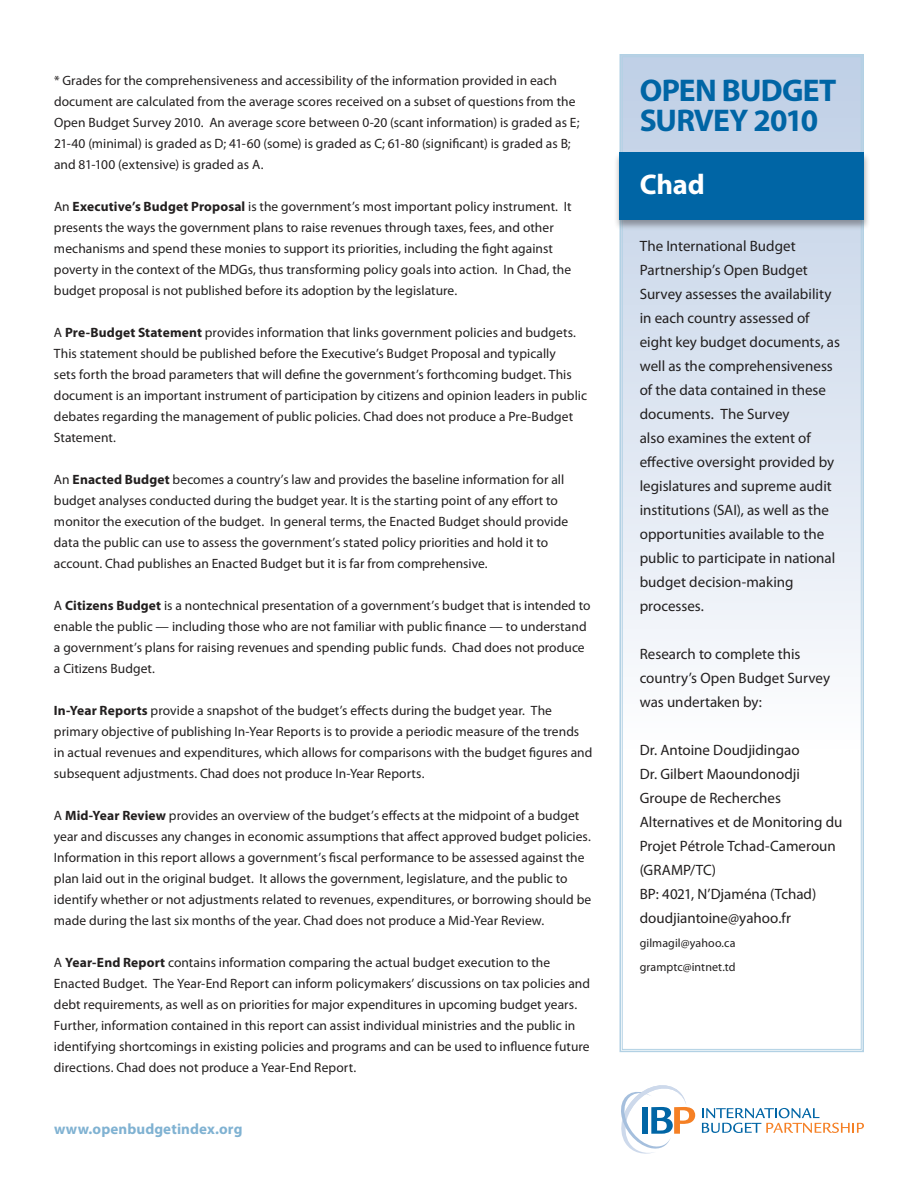
<style>
.page{position:relative;width:918px;height:1188px;background:#fff}
.page>*{position:absolute;margin:0;border:0;box-sizing:border-box;transform-origin:0 0}
.t1{font:700 31.5px/30px "Myriad Pro";letter-spacing:-.025em;color:#0065a5}
.t2{font:700 28.5px "Myriad Pro";color:#fff}
.t3{font:15px/24px "Myriad Pro";color:#221f1f}
.t4{font:700 15px "Myriad Pro";letter-spacing:.01em;color:#80b2d2}
.t5{font:13.5px/21px "Myriad Pro";letter-spacing:.005em;color:#221f1f}
.t6{font:12px/24px "Myriad Pro";letter-spacing:.005em;color:#221f1f}
.s1{font-weight:700}
</style>
<div class="page">
<svg style="left:619px;top:54px;width:245px;height:999px"></svg>
<svg style="left:621px;top:1085px;width:74px;height:69px"></svg>
<svg style="left:702px;top:1108px;width:162px;height:25px"></svg>
<div style="left:613px;top:151px;width:257px;height:80px;background:#221f1f;opacity:.4"></div>
<div style="left:620px;top:152px;width:244px;height:68px;background:#0065a5"></div>
<p class="t5" style="left:54px;top:71px;width:527px">* Grades for the comprehensiveness and accessibility of the information provided in each document are calculated from the average scores received on a subset of questions from the Open Budget Survey 2010. An average score between 0-20 (scant information) is graded as E; 21-40 (minimal) is graded as D; 41-60 (some) is graded as C; 61-80 (significant) is graded as B; and 81-100 (extensive) is graded as A.</p>
<p class="t5" style="left:54px;top:197px;width:519px">An <span class="s1">Executive’s Budget Proposal</span> is the government’s most important policy instrument. It presents the ways the government plans to raise revenues through taxes, fees, and other mechanisms and spend these monies to support its priorities, including the fight against poverty in the context of the MDGs, thus transforming policy goals into action. In Chad, the budget proposal is not published before its adoption by the legislature.</p>
<p class="t5" style="left:54px;top:323px;width:535px">A <span class="s1">Pre-Budget Statement</span> provides information that links government policies and budgets.<br>This statement should be published before the Executive’s Budget Proposal and typically<br>sets forth the broad parameters that will define the government’s forthcoming budget. This document is an important instrument of participation by citizens and opinion leaders in public debates regarding the management of public policies. Chad does not produce a Pre-Budget Statement.</p>
<p class="t5" style="left:54px;top:470px;width:516px">An <span class="s1">Enacted Budget</span> becomes a country’s law and provides the baseline information for all budget analyses conducted during the budget year. It is the starting point of any effort to monitor the execution of the budget. In general terms, the Enacted Budget should provide data the public can use to assess the government’s stated policy priorities and hold it to account. Chad publishes an Enacted Budget but it is far from comprehensive.</p>
<p class="t5" style="left:54px;top:596px;width:538px">A <span class="s1">Citizens Budget</span> is a nontechnical presentation of a government’s budget that is intended to enable the public — including those who are not familiar with public finance — to understand a government’s plans for raising revenues and spending public funds. Chad does not produce a Citizens Budget.</p>
<p class="t5" style="left:54px;top:701px;width:540px"><span class="s1">In-Year Reports</span> provide a snapshot of the budget’s effects during the budget year. The primary objective of publishing In-Year Reports is to provide a periodic measure of the trends in actual revenues and expenditures, which allows for comparisons with the budget figures and subsequent adjustments. Chad does not produce In-Year Reports.</p>
<p class="t5" style="left:54px;top:806px;width:539px">A <span class="s1">Mid-Year Review</span> provides an overview of the budget’s effects at the midpoint of a budget year and discusses any changes in economic assumptions that affect approved budget policies.<br>Information in this report allows a government’s fiscal performance to be assessed against the plan laid out in the original budget. It allows the government, legislature, and the public to identify whether or not adjustments related to revenues, expenditures, or borrowing should be made during the last six months of the year. Chad does not produce a Mid-Year Review.</p>
<p class="t5" style="left:54px;top:953px;width:538px">A <span class="s1">Year-End Report</span> contains information comparing the actual budget execution to the Enacted Budget. The Year-End Report can inform policymakers’ discussions on tax policies and debt requirements, as well as on priorities for major expenditures in upcoming budget years.<br>Further, information contained in this report can assist individual ministries and the public in identifying shortcomings in existing policies and programs and can be used to influence future directions. Chad does not produce a Year-End Report.</p>
<p class="t4" style="left:54px;top:1123px;width:190px">www.openbudgetindex.org</p>
<h1 class="t1" style="left:640px;top:78px;width:198px">OPEN BUDGET<br>SURVEY 2010</h1>
<h2 class="t2" style="left:640px;top:173px;width:67px">Chad</h2>
<p class="t3" style="left:640px;top:236px;width:202px">The International Budget<br>Partnership’s Open Budget<br>Survey assesses the availability in each country assessed of eight key budget documents, as well as the comprehensiveness of the data contained in these documents. The Survey<br>also examines the extent of effective oversight provided by legislatures and supreme audit institutions (SAI), as well as the opportunities available to the public to participate in national budget decision-making processes.</p>
<p class="t3" style="left:640px;top:644px;width:192px">Research to complete this country’s Open Budget Survey was undertaken by:</p>
<p class="t3" style="left:640px;top:740px;width:204px">Dr. Antoine Doudjidingao<br>Dr. Gilbert Maoundonodji<br>Groupe de Recherches<br>Alternatives et de Monitoring du<br>Projet Pétrole Tchad-Cameroun (GRAMP/TC)<br>BP: 4021, N’Djaména (Tchad) doudjiantoine@yahoo.fr</p>
<p class="t6" style="left:640px;top:932px;width:97px">gilmagil@yahoo.ca gramptc@intnet.td</p>
</div>
